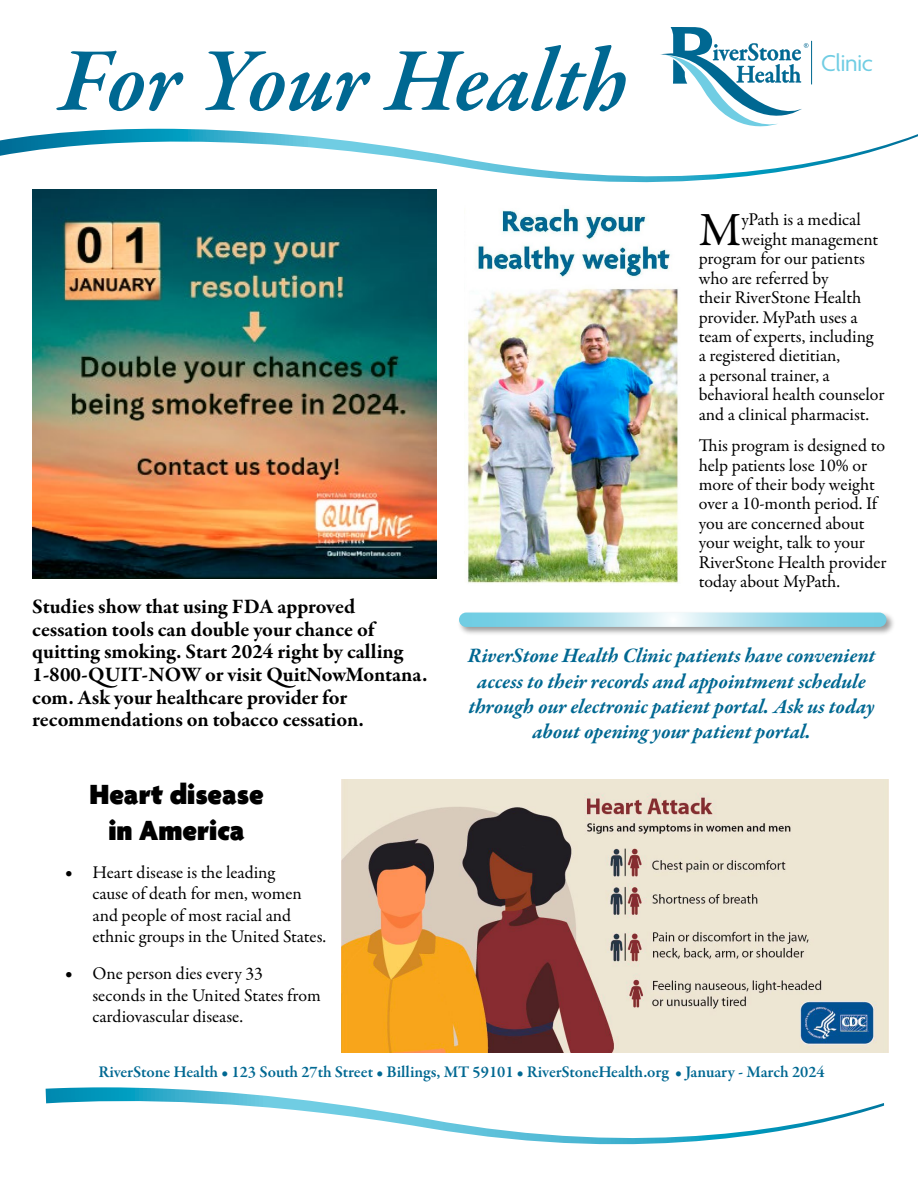
<style>
.page{position:relative;width:918px;height:1188px;background:#fff}
.page>*{position:absolute;margin:0;border:0;box-sizing:border-box;transform-origin:0 0}
.t1{font:italic 600 91.5px "Garamond Premr Pro";letter-spacing:-.01em;color:#006892}
.t2{font:48px "Garamond Premr Pro";color:#000}
.t3{font:900 30px/36px "Agenda";color:#000;text-align:center}
.t4{font:24.9px "Agenda";letter-spacing:-.025em;color:#70cde3}
.t5{font:700 21px/22.6px "Garamond Premr Pro";letter-spacing:-.005em;color:#000}
.t6{font:italic 700 21px/25.2px "Garamond Premr Pro";letter-spacing:-.005em;color:#006892;text-align:center}
.t7{font:18px/19.4px "Garamond Premr Pro";color:#000}
.t8{font:600 16.5px "Garamond Premr Pro";letter-spacing:-.005em;color:#006892}
</style>
<div class="page">
<svg style="left:0;top:128px;width:918px;height:80px"></svg>
<svg style="left:46px;top:1087px;width:838px;height:58px"></svg>
<hr style="left:811px;top:41px;width:1px;height:43px;background:#006991">
<svg style="left:660px;top:27px;width:148px;height:100px"></svg>
<div style="left:457px;top:611px;width:439px;height:25px;background:#000;opacity:.4"></div>
<svg style="left:459px;top:613px;width:428px;height:14px;background:#a0dceb"></svg>
<img style="left:465px;top:185px;width:217px;height:398px">
<img style="left:32px;top:189px;width:404px;height:389px">
<img style="left:341px;top:779px;width:547px;height:274px">
<h1 class="t1" style="left:59px;top:24px;width:571px">For Your Health</h1>
<h3 class="t4" style="left:821px;top:49px;width:53px">Clinic</h3>
<h2 class="t2" style="left:699px;top:201px;width:44px">M</h2>
<p class="t7" style="left:741px;top:211px;width:121px">yPath is a medical</p>
<p class="t7" style="left:741px;top:230px;width:139px">weight management</p>
<p class="t7" style="left:699px;top:249px;width:168px">program for our patients</p>
<p class="t7" style="left:699px;top:269px;width:131px">who are referred by</p>
<p class="t7" style="left:699px;top:288px;width:164px">their RiverStone Health</p>
<p class="t7" style="left:699px;top:308px;width:161px">provider. MyPath uses a</p>
<p class="t7" style="left:699px;top:327px;width:176px">team of experts, including</p>
<p class="t7" style="left:699px;top:347px;width:143px">a registered dietitian,</p>
<p class="t7" style="left:699px;top:366px;width:133px">a personal trainer, a</p>
<p class="t7" style="left:699px;top:385px;width:187px">behavioral health counselor</p>
<p class="t7" style="left:699px;top:405px;width:172px">and a clinical pharmacist.</p>
<p class="t7" style="left:699px;top:436px;width:189px">This program is designed to help patients lose 10% or more of their body weight over a 10-month period. If you are concerned about your weight, talk to your<br>RiverStone Health provider today about MyPath.</p>
<p class="t5" style="left:32px;top:595px;width:397px">Studies show that using FDA approved cessation tools can double your chance of quitting smoking. Start 2024 right by calling 1-800-QUIT-NOW or visit QuitNowMontana. com. Ask your healthcare provider for recommendations on tobacco cessation.</p>
<h3 class="t3" style="left:89px;top:778px;width:176px">Heart disease in America</h3>
<p class="t7" style="left:93px;top:862px;width:235px;line-height:21.6px;text-indent:-27px">• Heart disease is the leading<br>cause of death for men, women and people of most racial and ethnic groups in the United States.</p>
<p class="t7" style="left:93px;top:963px;width:230px;line-height:21.6px;text-indent:-27px">• One person dies every 33<br>seconds in the United States from cardiovascular disease.</p>
<p class="t6" style="left:468px;top:644px;width:409px">RiverStone Health Clinic patients have convenient access to their records and appointment schedule through our electronic patient portal. Ask us today about opening your patient portal.</p>
<p class="t8" style="left:99px;top:1062px;width:728px">RiverStone Health • 123 South 27th Street • Billings, MT 59101 • RiverStoneHealth.org • January - March 2024</p>
</div>
